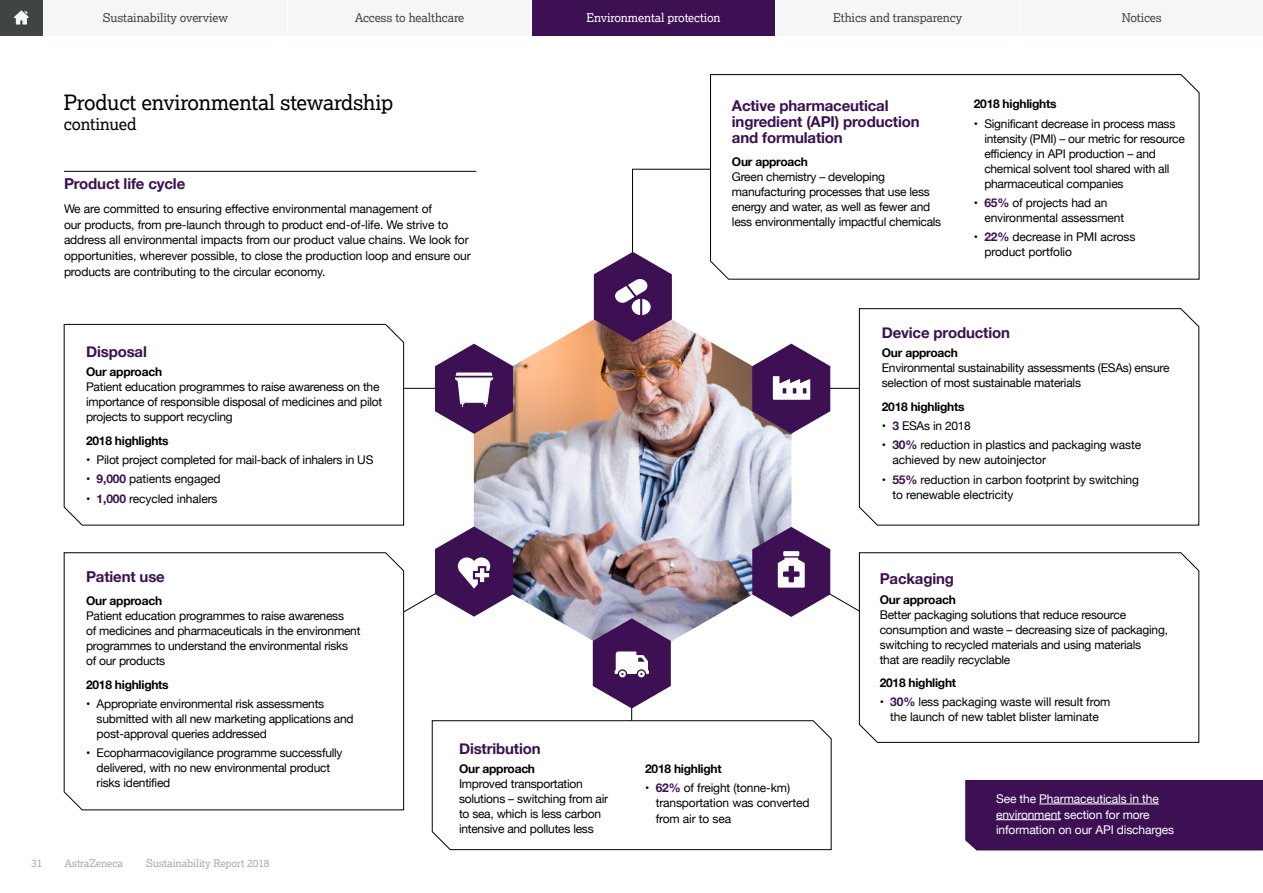
<style>
.page{position:relative;width:1263px;height:893px;background:#fff}
.page>*{position:absolute;margin:0;border:0;box-sizing:border-box;transform-origin:0 0}
.t1{font:21px "Lexia";letter-spacing:-.01em;color:#000}
.t2{font:16.5px "Lexia";letter-spacing:-.01em;color:#000}
.t3{font:700 15px/15.8px "Helvetica Neue";letter-spacing:-.01em;color:#3c1053}
.t4{font:12px/15px "Helvetica Neue";letter-spacing:-.02em;color:#000}
.t5{font:700 12px "Helvetica Neue";letter-spacing:-.02em;color:#000}
.t6{font:12px/15.8px "Helvetica Neue";letter-spacing:-.01em;color:#fff}
.t7{font:12px "Lexia";letter-spacing:-.01em;color:#3f4444}
.t8{font:12px "Lexia";letter-spacing:-.01em;color:#fff}
.t9{font:10.5px "Lexia";letter-spacing:-.01em;color:#9db0ac}
.s1{font-weight:700;color:#3c1053}
</style>
<div class="page">
<hr style="left:404px;top:388px;width:42px;height:1px;background:#000">
<hr style="left:827px;top:388px;width:32px;height:1px;background:#000">
<div style="left:965px;top:780px;width:298px;height:70px;background:#3c1053"></div>
<hr style="left:64px;top:171px;width:412px;height:1px;background:#000">
<hr style="left:1039px;top:804px;width:120px;height:1px;background:#fff">
<hr style="left:996px;top:819px;width:65px;height:1px;background:#fff">
<img style="left:474px;top:297px;width:317px;height:367px">
<svg style="left:404px;top:527px;width:109px;height:90px"></svg>
<svg style="left:752px;top:527px;width:107px;height:90px"></svg>
<div style="left:783px;top:551px;width:16px;height:5px;background:#fff"></div>
<svg style="left:594px;top:169px;width:117px;height:173px"></svg>
<svg style="left:435px;top:344px;width:78px;height:90px"></svg>
<svg style="left:752px;top:344px;width:78px;height:90px"></svg>
<svg style="left:593px;top:618px;width:78px;height:102px"></svg>
<svg style="left:710px;top:74px;width:489px;height:206px"></svg>
<svg style="left:859px;top:308px;width:340px;height:217px"></svg>
<svg style="left:64px;top:324px;width:340px;height:201px"></svg>
<svg style="left:64px;top:552px;width:340px;height:258px"></svg>
<svg style="left:859px;top:552px;width:340px;height:191px"></svg>
<svg style="left:432px;top:720px;width:399px;height:130px"></svg>
<div style="left:0;top:0;width:43px;height:35px;background:#3f4444"></div>
<svg style="left:14px;top:10px;width:15px;height:15px"></svg>
<div style="left:288px;top:0;width:243px;height:35px;background:#f5f7f7"></div>
<div style="left:776px;top:0;width:243px;height:35px;background:#f5f7f7"></div>
<div style="left:1020px;top:0;width:243px;height:35px;background:#f5f7f7"></div>
<div style="left:44px;top:0;width:243px;height:35px;background:#f5f7f7"></div>
<div style="left:532px;top:0;width:243px;height:35px;background:#3c1053"></div>
<p class="t7" style="left:103px;top:10px;width:127px">Sustainability overview</p>
<p class="t7" style="left:355px;top:10px;width:111px">Access to healthcare</p>
<p class="t8" style="left:586px;top:10px;width:136px">Environmental protection</p>
<p class="t7" style="left:833px;top:10px;width:130px">Ethics and transparency</p>
<p class="t7" style="left:1122px;top:10px;width:42px">Notices</p>
<h1 class="t1" style="left:64px;top:90px;width:331px">Product environmental stewardship</h1>
<h2 class="t2" style="left:64px;top:114px;width:74px">continued</h2>
<p class="t3" style="left:64px;top:176px;width:123px">Product life cycle</p>
<p class="t4" style="left:64px;top:201px;width:408px;line-height:15.8px">We are committed to ensuring effective environmental management of<br>our products, from pre-launch through to product end-of-life. We strive to address all environmental impacts from our product value chains. We look for opportunities, wherever possible, to close the production loop and ensure our products are contributing to the circular economy.</p>
<p class="t3" style="left:86px;top:344px;width:62px">Disposal</p>
<p class="t5" style="left:86px;top:363px;width:78px">Our approach</p>
<p class="t4" style="left:86px;top:380px;width:298px">Patient education programmes to raise awareness on the importance of responsible disposal of medicines and pilot projects to support recycling</p>
<p class="t5" style="left:86px;top:431px;width:84px">2018 highlights</p>
<p class="t4" style="left:86px;top:453px;width:289px">• Pilot project completed for mail-back of inhalers in US</p>
<p class="t4" style="left:86px;top:472px;width:136px">• <span class="s1">9,000</span> patients engaged</p>
<p class="t4" style="left:86px;top:491px;width:133px">• <span class="s1">1,000</span> recycled inhalers</p>
<p class="t3" style="left:86px;top:569px;width:80px">Patient use</p>
<p class="t5" style="left:86px;top:592px;width:78px">Our approach</p>
<p class="t4" style="left:86px;top:609px;width:276px">Patient education programmes to raise awareness<br>of medicines and pharmaceuticals in the environment programmes to understand the environmental risks of our products</p>
<p class="t5" style="left:86px;top:675px;width:84px">2018 highlights</p>
<p class="t4" style="left:97px;top:697px;width:258px;text-indent:-11px">• Appropriate environmental risk assessments submitted with all new marketing applications and post-approval queries addressed</p>
<p class="t4" style="left:97px;top:746px;width:247px;text-indent:-11px">• Ecopharmacovigilance programme successfully delivered, with no new environmental product risks identified</p>
<p class="t9" style="left:31px;top:857px;width:13px">31</p>
<p class="t9" style="left:64px;top:857px;width:60px">AstraZeneca</p>
<p class="t9" style="left:146px;top:857px;width:125px">Sustainability Report 2018</p>
<p class="t3" style="left:459px;top:741px;width:83px">Distribution</p>
<p class="t5" style="left:459px;top:759px;width:78px">Our approach</p>
<p class="t4" style="left:459px;top:777px;width:151px">Improved transportation solutions – switching from air to sea, which is less carbon intensive and pollutes less</p>
<p class="t3" style="left:732px;top:98px;width:189px">Active pharmaceutical ingredient (API) production and formulation</p>
<p class="t5" style="left:732px;top:153px;width:78px">Our approach</p>
<p class="t4" style="left:732px;top:170px;width:211px">Green chemistry – developing manufacturing processes that use less energy and water, as well as fewer and less environmentally impactful chemicals</p>
<p class="t5" style="left:974px;top:95px;width:84px">2018 highlights</p>
<p class="t4" style="left:984px;top:117px;width:202px;text-indent:-11px">• Significant decrease in process mass intensity (PMI) – our metric for resource efficiency in API production – and chemical solvent tool shared with all pharmaceutical companies</p>
<p class="t4" style="left:984px;top:196px;width:141px;text-indent:-11px">• <span class="s1">65%</span> of projects had an environmental assessment</p>
<p class="t4" style="left:984px;top:230px;width:153px;text-indent:-11px">• <span class="s1">22%</span> decrease in PMI across product portfolio</p>
<p class="t3" style="left:882px;top:325px;width:130px">Device production</p>
<p class="t5" style="left:882px;top:344px;width:78px">Our approach</p>
<p class="t4" style="left:882px;top:361px;width:289px">Environmental sustainability assessments (ESAs) ensure selection of most sustainable materials</p>
<p class="t5" style="left:882px;top:397px;width:84px">2018 highlights</p>
<p class="t4" style="left:882px;top:419px;width:91px">• <span class="s1">3</span> ESAs in 2018</p>
<p class="t4" style="left:892px;top:438px;width:250px;text-indent:-11px">• <span class="s1">30%</span> reduction in plastics and packaging waste achieved by new autoinjector</p>
<p class="t4" style="left:892px;top:473px;width:248px;text-indent:-11px">• <span class="s1">55%</span> reduction in carbon footprint by switching to renewable electricity</p>
<p class="t5" style="left:645px;top:759px;width:78px">2018 highlight</p>
<p class="t4" style="left:656px;top:781px;width:155px;text-indent:-11px">• <span class="s1">62%</span> of freight (tonne-km) transportation was converted from air to sea</p>
<p class="t3" style="left:880px;top:571px;width:76px">Packaging</p>
<p class="t5" style="left:880px;top:590px;width:78px">Our approach</p>
<p class="t4" style="left:880px;top:607px;width:290px">Better packaging solutions that reduce resource consumption and waste – decreasing size of packaging, switching to recycled materials and using materials<br>that are readily recyclable</p>
<p class="t5" style="left:880px;top:673px;width:78px">2018 highlight</p>
<p class="t4" style="left:880px;top:695px;width:232px;text-align:center">• <span class="s1">30%</span> less packaging waste will result from the launch of new tablet blister laminate</p>
<p class="t6" style="left:996px;top:791px;width:180px">See the Pharmaceuticals in the environment section for more information on our API discharges</p>
</div>
